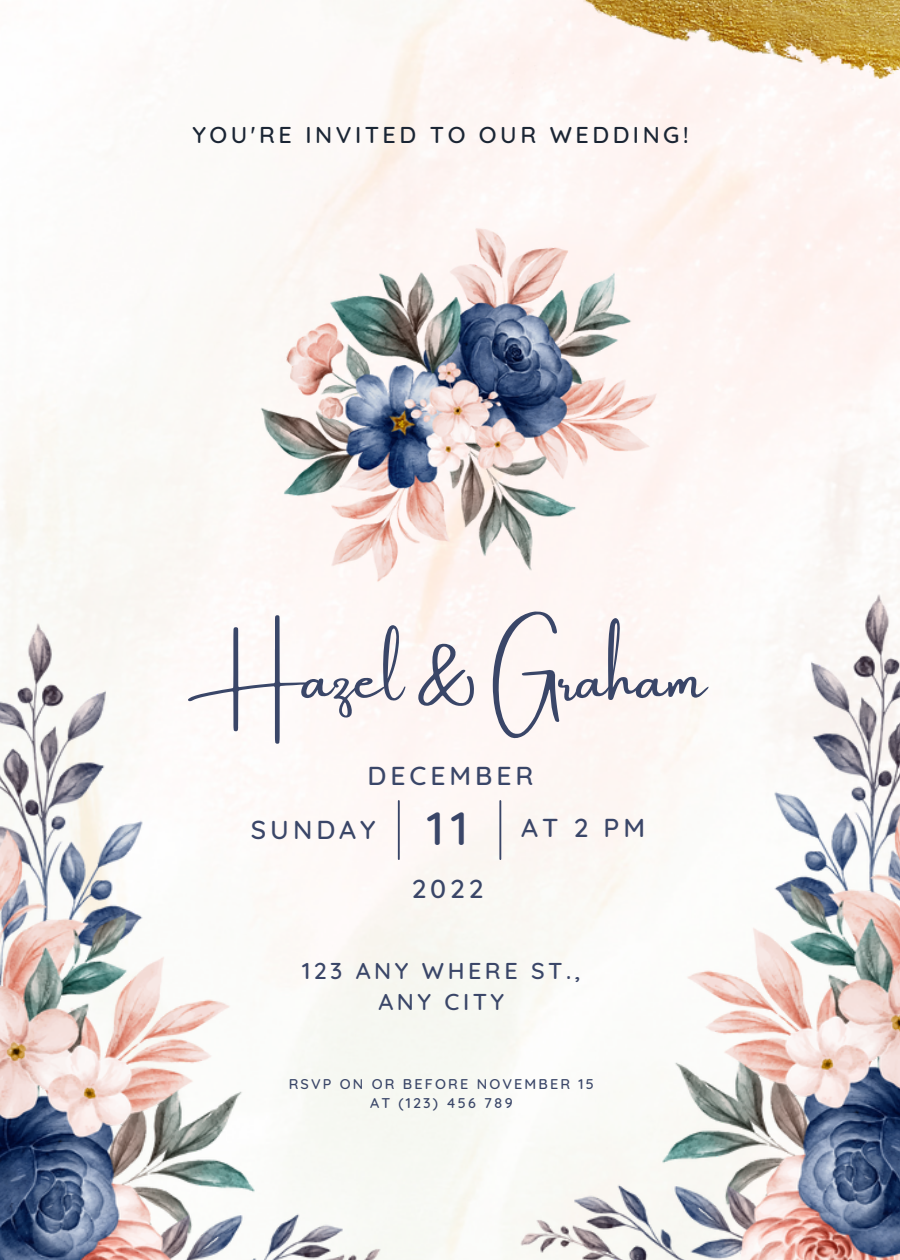
<style>
.page{position:relative;width:900px;height:1260px;background:#fff}
.page>*{position:absolute;margin:0;border:0;box-sizing:border-box;transform-origin:0 0}
.t1{font:59.25px "Amsterdam One";color:#3a4668}
.t2{font:500 47.5px "Quicksand";color:#3a4668}
.t3{font:500 26.5px/54px "Quicksand";letter-spacing:.15em;color:#3a4668}
.t4{font:500 23.5px "Quicksand";letter-spacing:.15em;color:#1a2534}
.t5{font:500 23.5px/31.2px "Quicksand";letter-spacing:.15em;color:#3a4668;text-align:center}
.t6{font:500 14.5px/19.2px "Quicksand";letter-spacing:.15em;color:#3a4668;text-align:center}
</style>
<div class="page">
<img style="left:692px;top:423px;width:208px;height:837px">
<img style="left:0;top:451px;width:692px;height:809px">
<img style="left:92px;top:38px;width:734px;height:733px">
<hr style="left:398px;top:801px;width:2px;height:58px;background:#3a4668">
<hr style="left:499px;top:801px;width:2px;height:58px;background:#3a4668">
<img style="left:432px;top:0;width:468px;height:148px">
<h3 class="t4" style="left:192px;top:119px;width:498px">YOU'RE INVITED TO OUR WEDDING!</h3>
<h1 class="t1" style="left:189px;top:646px;width:518px">Hazel &amp; Graham</h1>
<h3 class="t3" style="left:251px;top:748px;width:284px;text-indent:117px">DECEMBER<br>SUNDAY</h3>
<h2 class="t2" style="left:427px;top:797px;width:42px">11</h2>
<h3 class="t3" style="left:521px;top:800px;width:125px">AT 2 PM</h3>
<h3 class="t3" style="left:412px;top:861px;width:73px">2022</h3>
<h3 class="t5" style="left:302px;top:955px;width:280px">123 ANY WHERE ST.,<br>ANY CITY</h3>
<p class="t6" style="left:289px;top:1074px;width:307px">RSVP ON OR BEFORE NOVEMBER 15<br>AT (123) 456 789</p>
</div>
